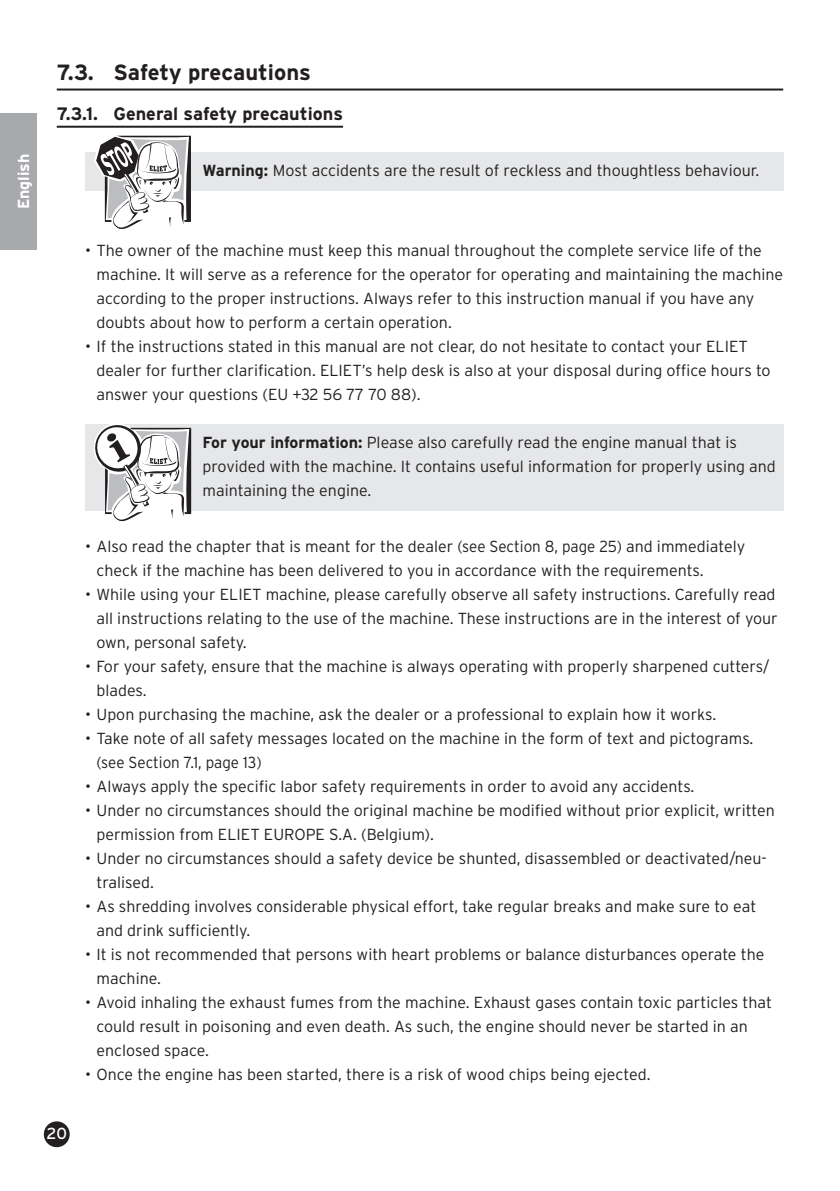
<style>
.page{position:relative;width:840px;height:1191px;background:#fff}
.page>*{position:absolute;margin:0;border:0;box-sizing:border-box;transform-origin:0 0}
.t1{font:700 22px "Interstate";color:#231f20}
.t2{font:700 18px "Interstate";color:#231f20}
.t3{font:300 16px/24px "Interstate";color:#231f20}
.t4{font:700 16px "Interstate";color:#fff}
.t5{font:16px "Interstate";color:#fff}
.s1{font-weight:700}
</style>
<div class="page">
<div style="left:45px;top:1122px;width:24px;height:24px;background:#231f20;border-radius:50%"></div>
<div style="left:44px;top:1121px;width:26px;height:26px;border:2px solid #231f20;border-radius:50%"></div>
<div style="left:0;top:113px;width:37px;height:136px;background:#a8a9ad"></div>
<hr style="left:57px;top:89px;width:725px;height:2px;background:#231f20">
<hr style="left:57px;top:126px;width:286px;height:2px;background:#231f20">
<div style="left:85px;top:152px;width:697px;height:39px;background:#e6e7e9"></div>
<div style="left:85px;top:424px;width:697px;height:87px;background:#e6e7e9"></div>
<svg style="left:94px;top:424px;width:97px;height:98px"></svg>
<svg style="left:94px;top:135px;width:97px;height:94px"></svg>
<p class="t4" style="left:18px;top:209px;width:57px;rotate:-90deg">English</p>
<h1 class="t1" style="left:57px;top:63px;width:256px">7.3. Safety precautions</h1>
<p class="t2" style="left:57px;top:106px;width:288px">7.3.1. General safety precautions</p>
<p class="t3" style="left:202px;top:159px;width:558px"><span class="s1">Warning:</span> Most accidents are the result of reckless and thoughtless behaviour.</p>
<p class="t3" style="left:96px;top:239px;width:687px;text-indent:-11px">• The owner of the machine must keep this manual throughout the complete service life of the machine. It will serve as a reference for the operator for operating and maintaining the machine according to the proper instructions. Always refer to this instruction manual if you have any doubts about how to perform a certain operation.</p>
<p class="t3" style="left:96px;top:335px;width:675px;text-indent:-11px">• If the instructions stated in this manual are not clear, do not hesitate to contact your ELIET dealer for further clarification. ELIET’s help desk is also at your disposal during office hours to answer your questions (EU +32 56 77 70 88).</p>
<p class="t3" style="left:202px;top:431px;width:574px"><span class="s1">For your information:</span> Please also carefully read the engine manual that is provided with the machine. It contains useful information for properly using and maintaining the engine.</p>
<p class="t3" style="left:96px;top:535px;width:650px;text-indent:-11px">• Also read the chapter that is meant for the dealer (see Section 8, page 25) and immediately check if the machine has been delivered to you in accordance with the requirements.</p>
<p class="t3" style="left:96px;top:583px;width:682px;text-indent:-11px">• While using your ELIET machine, please carefully observe all safety instructions. Carefully read all instructions relating to the use of the machine. These instructions are in the interest of your own, personal safety.</p>
<p class="t3" style="left:96px;top:655px;width:674px;text-indent:-11px">• For your safety, ensure that the machine is always operating with properly sharpened cutters/ blades.</p>
<p class="t3" style="left:85px;top:703px;width:632px">• Upon purchasing the machine, ask the dealer or a professional to explain how it works.</p>
<p class="t3" style="left:96px;top:727px;width:658px;text-indent:-11px">• Take note of all safety messages located on the machine in the form of text and pictograms. (see Section 7.1, page 13)</p>
<p class="t3" style="left:85px;top:775px;width:610px">• Always apply the specific labor safety requirements in order to avoid any accidents.</p>
<p class="t3" style="left:96px;top:799px;width:679px;text-indent:-11px">• Under no circumstances should the original machine be modified without prior explicit, written permission from ELIET EUROPE S.A. (Belgium).</p>
<p class="t3" style="left:96px;top:847px;width:671px;text-indent:-11px">• Under no circumstances should a safety device be shunted, disassembled or deactivated/neu&shy;tralised.</p>
<p class="t3" style="left:96px;top:895px;width:661px;text-indent:-11px">• As shredding involves considerable physical effort, take regular breaks and make sure to eat and drink sufficiently.</p>
<p class="t3" style="left:96px;top:943px;width:669px;text-indent:-11px">• It is not recommended that persons with heart problems or balance disturbances operate the machine.</p>
<p class="t3" style="left:96px;top:991px;width:676px;text-indent:-11px">• Avoid inhaling the exhaust fumes from the machine. Exhaust gases contain toxic particles that could result in poisoning and even death. As such, the engine should never be started in an enclosed space.</p>
<p class="t3" style="left:85px;top:1063px;width:566px">• Once the engine has been started, there is a risk of wood chips being ejected.</p>
<p class="t5" style="left:47px;top:1127px;width:22px">20</p>
</div>
